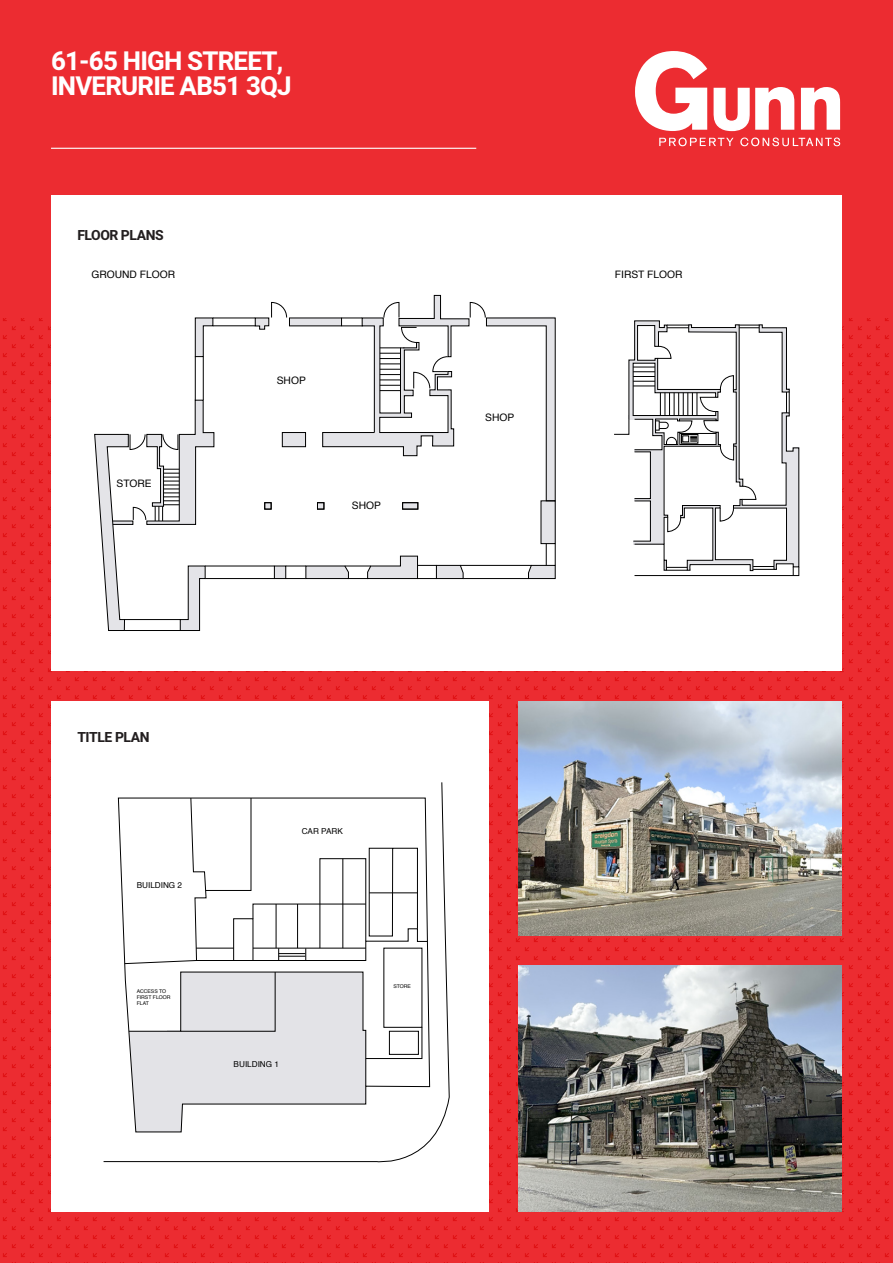
<style>
.page{position:relative;width:893px;height:1263px;background:#fff}
.page>*{position:absolute;margin:0;border:0;box-sizing:border-box;transform-origin:0 0}
.t1{font:700 25.95px/25.3px "Heebo";letter-spacing:-.03em;color:#fff}
.t2{font:700 13.95px "Heebo";letter-spacing:-.03em;color:#231f20}
.t3{font:10.2px "Helvetica";color:#000}
.t4{font:8.1px "Helvetica";color:#000}
.t5{font:5.1px/6.1px "Helvetica";color:#000}
</style>
<div class="page">
<div style="left:0;top:0;width:893px;height:336px;background:#ec2c31"></div>
<svg style="left:635px;top:51px;width:72px;height:80px"></svg>
<svg style="left:714px;top:87px;width:80px;height:44px"></svg>
<svg style="left:801px;top:87px;width:39px;height:43px"></svg>
<svg style="left:659px;top:138px;width:74px;height:8px"></svg>
<svg style="left:740px;top:138px;width:100px;height:8px"></svg>
<hr style="left:51px;top:148px;width:425px;height:1px;background:#fff">
<div style="left:0;top:319px;width:893px;height:944px;background:#ec2c31"></div>
<div style="left:51px;top:196px;width:791px;height:475px;background:#fff"></div>
<div style="left:541px;top:501px;width:14px;height:43px;background:#e4e4e8"></div>
<div style="left:274px;top:566px;width:12px;height:12px;background:#e4e4e8"></div>
<div style="left:282px;top:432px;width:24px;height:15px;background:#e4e4e8"></div>
<div style="left:289px;top:318px;width:53px;height:8px;background:#e4e4e8"></div>
<div style="left:317px;top:503px;width:7px;height:6px;background:#e4e4e8"></div>
<div style="left:403px;top:503px;width:15px;height:6px;background:#e4e4e8"></div>
<div style="left:274px;top:566px;width:12px;height:13px;border:1px solid #000"></div>
<hr style="left:205px;top:566px;width:69px;height:1px;background:#000">
<hr style="left:205px;top:578px;width:69px;height:1px;background:#000">
<svg style="left:286px;top:555px;width:178px;height:24px"></svg>
<hr style="left:463px;top:578px;width:65px;height:1px;background:#000">
<hr style="left:460px;top:565px;width:71px;height:1px;background:#000">
<div style="left:282px;top:432px;width:24px;height:15px;border:1px solid #000"></div>
<svg style="left:195px;top:317px;width:19px;height:40px"></svg>
<hr style="left:203px;top:357px;width:1px;height:43px;background:#000">
<hr style="left:195px;top:357px;width:1px;height:43px;background:#000">
<hr style="left:213px;top:318px;width:42px;height:1px;background:#000">
<hr style="left:213px;top:325px;width:42px;height:1px;background:#000">
<svg style="left:528px;top:544px;width:28px;height:35px"></svg>
<svg style="left:255px;top:302px;width:32px;height:28px"></svg>
<svg style="left:94px;top:399px;width:121px;height:232px"></svg>
<div style="left:264px;top:502px;width:7px;height:7px;border:1px solid #000"></div>
<div style="left:317px;top:502px;width:7px;height:7px;border:1px solid #000"></div>
<div style="left:402px;top:502px;width:16px;height:7px;border:1px solid #000"></div>
<svg style="left:322px;top:295px;width:234px;height:211px"></svg>
<svg style="left:614px;top:320px;width:185px;height:256px"></svg>
<div style="left:51px;top:702px;width:438px;height:510px;background:#fff"></div>
<svg style="left:103px;top:782px;width:347px;height:381px"></svg>
<svg style="left:117px;top:797px;width:313px;height:336px"></svg>
<svg style="left:124px;top:797px;width:304px;height:167px"></svg>
<svg style="left:128px;top:971px;width:295px;height:161px"></svg>
<img style="left:519px;top:702px;width:323px;height:233px">
<img style="left:519px;top:965px;width:323px;height:247px">
<h1 class="t1" style="left:51px;top:48px;width:242px">61-65 HIGH STREET,<br>INVERURIE AB51 3QJ</h1>
<h2 class="t2" style="left:77px;top:226px;width:88px">FLOOR PLANS</h2>
<p class="t3" style="left:91px;top:266px;width:85px">GROUND FLOOR</p>
<p class="t3" style="left:615px;top:266px;width:69px">FIRST FLOOR</p>
<p class="t3" style="left:117px;top:476px;width:37px">STORE</p>
<p class="t3" style="left:277px;top:372px;width:31px">SHOP</p>
<p class="t3" style="left:352px;top:498px;width:31px">SHOP</p>
<p class="t3" style="left:485px;top:409px;width:31px">SHOP</p>
<h2 class="t2" style="left:77px;top:728px;width:74px">TITLE PLAN</h2>
<p class="t4" style="left:137px;top:878px;width:47px">BUILDING 2</p>
<p class="t5" style="left:137px;top:988px;width:35px">ACCESS TO<br>FIRST FLOOR<br>FLAT</p>
<p class="t4" style="left:302px;top:825px;width:43px">CAR PARK</p>
<p class="t4" style="left:234px;top:1058px;width:47px">BUILDING 1</p>
<p class="t5" style="left:393px;top:983px;width:19px">STORE</p>
</div>
